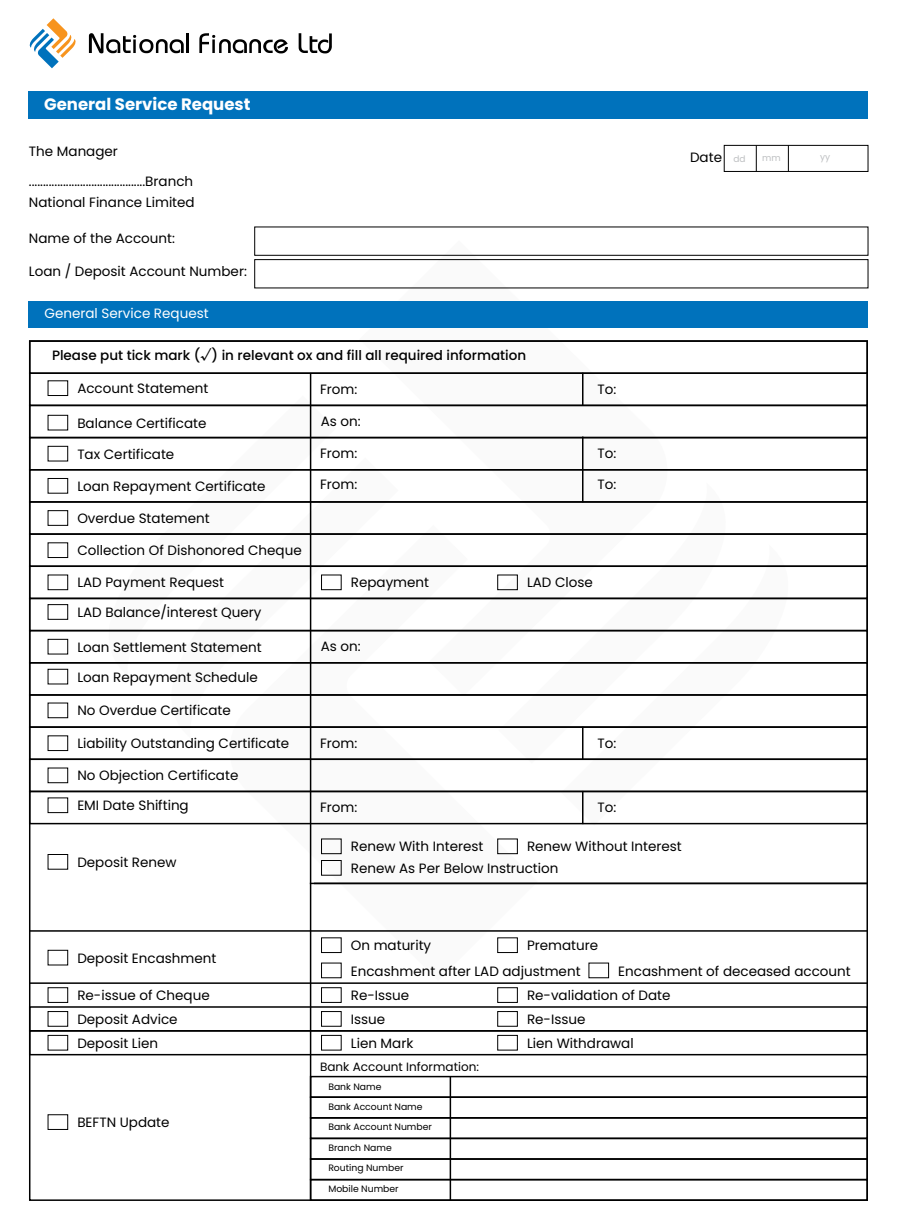
<style>
.page{position:relative;width:897px;height:1221px;background:#fff}
.page>*{position:absolute;margin:0;border:0;box-sizing:border-box;transform-origin:0 0}
.t1{font:700 16.5px "Poppins";color:#fff}
.t2{font:13.5px/23.9px "Poppins";color:#000}
.t3{font:500 13.5px "Poppins";color:#000}
.t4{font:13.5px "Poppins";color:#fff}
.t5{font:12px "Poppins";color:#000}
.t6{font:9.3px/20.2px "Poppins";color:#000}
.t7{font:9px "Poppins";color:#bec0c2}
</style>
<div class="page">
<svg style="left:224px;top:738px;width:314px;height:242px"></svg>
<svg style="left:309px;top:395px;width:27px;height:281px"></svg>
<svg style="left:359px;top:288px;width:314px;height:303px"></svg>
<svg style="left:498px;top:482px;width:175px;height:281px"></svg>
<svg style="left:561px;top:544px;width:227px;height:281px"></svg>
<svg style="left:29px;top:18px;width:47px;height:50px"></svg>
<svg style="left:89px;top:33px;width:95px;height:20px"></svg>
<hr style="left:186px;top:33px;width:3px;height:20px;background:#000">
<svg style="left:199px;top:33px;width:89px;height:20px"></svg>
<svg style="left:298px;top:33px;width:34px;height:20px"></svg>
<div style="left:29px;top:91px;width:838px;height:28px;background:#0072bc"></div>
<div style="left:723px;top:145px;width:145px;height:27px;border:1px solid #000"></div>
<svg style="left:755px;top:145px;width:1px;height:26px"></svg>
<svg style="left:787px;top:145px;width:1px;height:26px"></svg>
<div style="left:254px;top:226px;width:614px;height:30px;border:1px solid #000"></div>
<div style="left:254px;top:259px;width:614px;height:29px;border:1px solid #000"></div>
<div style="left:29px;top:302px;width:838px;height:26px;background:#0072bc"></div>
<div style="left:29px;top:340px;width:838px;height:34px;border:2px solid #000"></div>
<div style="left:29px;top:372px;width:838px;height:34px;border:2px solid #000"></div>
<div style="left:29px;top:404px;width:838px;height:34px;border:2px solid #000"></div>
<div style="left:29px;top:437px;width:838px;height:33px;border:2px solid #000"></div>
<div style="left:29px;top:469px;width:838px;height:33px;border:2px solid #000"></div>
<div style="left:29px;top:501px;width:838px;height:34px;border:2px solid #000"></div>
<div style="left:29px;top:533px;width:838px;height:34px;border:2px solid #000"></div>
<div style="left:29px;top:565px;width:838px;height:34px;border:2px solid #000"></div>
<div style="left:29px;top:597px;width:838px;height:34px;border:2px solid #000"></div>
<hr style="left:310px;top:373px;width:1px;height:827px;background:#000">
<hr style="left:30px;top:930px;width:837px;height:1px;background:#000">
<hr style="left:30px;top:982px;width:837px;height:1px;background:#000">
<div style="left:29px;top:1030px;width:838px;height:25px;border:2px solid #000"></div>
<div style="left:48px;top:380px;width:20px;height:16px;border:1px solid #000"></div>
<div style="left:48px;top:415px;width:20px;height:15px;border:1px solid #000"></div>
<div style="left:48px;top:446px;width:20px;height:15px;border:1px solid #000"></div>
<div style="left:48px;top:478px;width:20px;height:15px;border:1px solid #000"></div>
<div style="left:48px;top:510px;width:20px;height:15px;border:1px solid #000"></div>
<div style="left:48px;top:542px;width:20px;height:16px;border:1px solid #000"></div>
<div style="left:48px;top:574px;width:20px;height:16px;border:1px solid #000"></div>
<div style="left:321px;top:574px;width:20px;height:16px;border:1px solid #000"></div>
<div style="left:321px;top:987px;width:20px;height:15px;border:1px solid #000"></div>
<div style="left:497px;top:987px;width:20px;height:15px;border:1px solid #000"></div>
<div style="left:321px;top:1011px;width:20px;height:15px;border:1px solid #000"></div>
<div style="left:497px;top:1011px;width:20px;height:15px;border:1px solid #000"></div>
<div style="left:321px;top:1035px;width:20px;height:15px;border:1px solid #000"></div>
<div style="left:497px;top:1035px;width:20px;height:15px;border:1px solid #000"></div>
<div style="left:497px;top:574px;width:20px;height:16px;border:1px solid #000"></div>
<div style="left:321px;top:838px;width:20px;height:16px;border:1px solid #000"></div>
<div style="left:497px;top:838px;width:20px;height:16px;border:1px solid #000"></div>
<div style="left:321px;top:860px;width:20px;height:15px;border:1px solid #000"></div>
<div style="left:48px;top:604px;width:20px;height:15px;border:1px solid #000"></div>
<div style="left:48px;top:639px;width:20px;height:15px;border:1px solid #000"></div>
<div style="left:48px;top:669px;width:20px;height:15px;border:1px solid #000"></div>
<div style="left:48px;top:702px;width:20px;height:16px;border:1px solid #000"></div>
<div style="left:48px;top:735px;width:20px;height:16px;border:1px solid #000"></div>
<div style="left:48px;top:767px;width:20px;height:16px;border:1px solid #000"></div>
<div style="left:48px;top:797px;width:20px;height:16px;border:1px solid #000"></div>
<div style="left:48px;top:854px;width:20px;height:15px;border:1px solid #000"></div>
<div style="left:48px;top:949px;width:20px;height:16px;border:1px solid #000"></div>
<div style="left:48px;top:987px;width:20px;height:15px;border:1px solid #000"></div>
<div style="left:48px;top:1011px;width:20px;height:15px;border:1px solid #000"></div>
<div style="left:48px;top:1035px;width:20px;height:15px;border:1px solid #000"></div>
<hr style="left:582px;top:372px;width:1px;height:34px;background:#000">
<hr style="left:582px;top:436px;width:1px;height:34px;background:#000">
<hr style="left:582px;top:469px;width:1px;height:33px;background:#000">
<hr style="left:582px;top:791px;width:1px;height:33px;background:#000">
<hr style="left:582px;top:726px;width:1px;height:33px;background:#000">
<div style="left:310px;top:1075px;width:557px;height:22px;border:2px solid #000"></div>
<div style="left:310px;top:1096px;width:557px;height:22px;border:2px solid #000"></div>
<div style="left:310px;top:1117px;width:557px;height:22px;border:2px solid #000"></div>
<div style="left:310px;top:1137px;width:557px;height:22px;border:2px solid #000"></div>
<div style="left:310px;top:1158px;width:557px;height:22px;border:2px solid #000"></div>
<div style="left:310px;top:1178px;width:557px;height:22px;border:2px solid #000"></div>
<hr style="left:449px;top:1076px;width:2px;height:124px;background:#000">
<div style="left:29px;top:630px;width:838px;height:33px;border:2px solid #000"></div>
<div style="left:29px;top:662px;width:838px;height:33px;border:2px solid #000"></div>
<div style="left:29px;top:694px;width:838px;height:34px;border:2px solid #000"></div>
<div style="left:29px;top:726px;width:838px;height:34px;border:2px solid #000"></div>
<div style="left:29px;top:758px;width:838px;height:34px;border:2px solid #000"></div>
<div style="left:29px;top:790px;width:838px;height:34px;border:2px solid #000"></div>
<hr style="left:310px;top:882px;width:557px;height:2px;background:#000">
<p class="t1" style="left:44px;top:94px;width:208px">General Service Request</p>
<p class="t2" style="left:29px;top:140px;width:90px">The Manager</p>
<p class="t2" style="left:29px;top:172px;width:167px;line-height:20.1px">.........................................Branch<br>National Finance Limited</p>
<p class="t2" style="left:29px;top:226px;width:147px">Name of the Account:</p>
<p class="t2" style="left:29px;top:260px;width:219px">Loan / Deposit Account Number:</p>
<p class="t2" style="left:690px;top:145px;width:33px">Date</p>
<p class="t4" style="left:45px;top:306px;width:166px">General Service Request</p>
<p class="t3" style="left:52px;top:347px;width:475px">Please put tick mark (√) in relevant ox and fill all required information</p>
<p class="t2" style="left:77px;top:376px;width:133px">Account Statement</p>
<p class="t2" style="left:77px;top:411px;width:131px">Balance Certificate</p>
<p class="t2" style="left:77px;top:442px;width:98px">Tax Certificate</p>
<p class="t2" style="left:77px;top:474px;width:190px">Loan Repayment Certificate</p>
<p class="t2" style="left:77px;top:506px;width:134px">Overdue Statement</p>
<p class="t2" style="left:77px;top:538px;width:226px">Collection Of Dishonored Cheque</p>
<p class="t2" style="left:77px;top:571px;width:148px">LAD Payment Request</p>
<p class="t2" style="left:351px;top:571px;width:80px">Repayment</p>
<p class="t2" style="left:320px;top:377px;width:39px">From:</p>
<p class="t2" style="left:320px;top:410px;width:41px">As on:</p>
<p class="t2" style="left:597px;top:377px;width:20px">To:</p>
<p class="t2" style="left:320px;top:442px;width:39px">From:</p>
<p class="t2" style="left:597px;top:442px;width:20px">To:</p>
<p class="t2" style="left:320px;top:473px;width:39px">From:</p>
<p class="t2" style="left:597px;top:473px;width:20px">To:</p>
<p class="t2" style="left:527px;top:571px;width:67px">LAD Close</p>
<p class="t2" style="left:77px;top:600px;width:186px">LAD Balance/interest Query</p>
<p class="t2" style="left:77px;top:635px;width:186px">Loan Settlement Statement</p>
<p class="t2" style="left:77px;top:665px;width:182px">Loan Repayment Schedule</p>
<p class="t2" style="left:77px;top:699px;width:155px">No Overdue Certificate</p>
<p class="t2" style="left:77px;top:731px;width:213px">Liability Outstanding Certificate</p>
<p class="t2" style="left:77px;top:764px;width:162px">No Objection Certificate</p>
<p class="t2" style="left:77px;top:793px;width:113px">EMI Date Shifting</p>
<p class="t2" style="left:77px;top:850px;width:101px">Deposit Renew</p>
<p class="t2" style="left:320px;top:634px;width:41px">As on:</p>
<p class="t2" style="left:320px;top:731px;width:39px">From:</p>
<p class="t2" style="left:597px;top:731px;width:20px">To:</p>
<p class="t2" style="left:320px;top:795px;width:39px">From:</p>
<p class="t2" style="left:597px;top:795px;width:20px">To:</p>
<p class="t2" style="left:351px;top:834px;width:134px">Renew With Interest</p>
<p class="t2" style="left:351px;top:836px;width:332px;line-height:21.5px;text-indent:176px">Renew Without Interest<br>Renew As Per Below Instruction</p>
<p class="t7" style="left:733px;top:153px;width:14px">dd</p>
<p class="t7" style="left:762px;top:152px;width:20px">mm</p>
<p class="t7" style="left:819px;top:151px;width:12px">yy</p>
<p class="t2" style="left:77px;top:946px;width:140px">Deposit Encashment</p>
<p class="t2" style="left:77px;top:983px;width:134px">Re-issue of Cheque<br>Deposit Advice<br>Deposit Lien</p>
<p class="t2" style="left:77px;top:1110px;width:94px">BEFTN Update</p>
<p class="t2" style="left:351px;top:933px;width:231px;line-height:25.2px">On maturity<br>Encashment after LAD adjustment</p>
<p class="t2" style="left:527px;top:933px;width:73px">Premature</p>
<p class="t2" style="left:618px;top:958px;width:234px">Encashment of deceased account</p>
<p class="t2" style="left:351px;top:983px;width:60px">Re-Issue</p>
<p class="t2" style="left:527px;top:983px;width:145px">Re-validation of Date</p>
<p class="t2" style="left:351px;top:1007px;width:36px">Issue</p>
<p class="t2" style="left:527px;top:1007px;width:60px">Re-Issue</p>
<p class="t2" style="left:351px;top:1031px;width:64px">Lien Mark</p>
<p class="t2" style="left:527px;top:1031px;width:108px">Lien Withdrawal</p>
<p class="t5" style="left:320px;top:1059px;width:160px">Bank Account Information:</p>
<p class="t6" style="left:328px;top:1076px;width:105px">Bank Name<br>Bank Account Name<br>Bank Account Number<br>Branch Name</p>
<p class="t6" style="left:328px;top:1157px;width:77px">Routing Number</p>
<p class="t6" style="left:328px;top:1178px;width:72px">Mobile Number</p>
</div>
